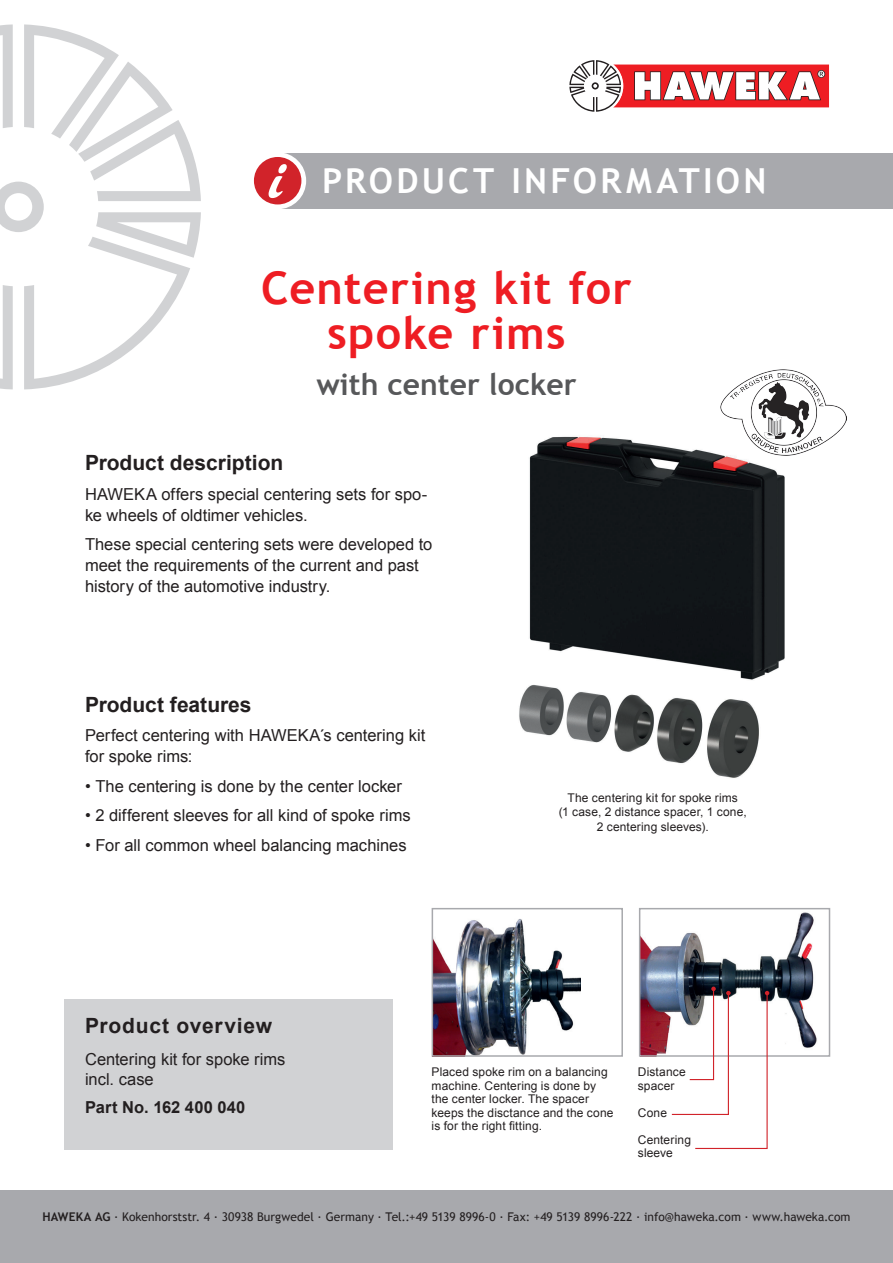
<style>
.page{position:relative;width:893px;height:1263px;background:#fff}
.page>*{position:absolute;margin:0;border:0;box-sizing:border-box;transform-origin:0 0}
.t1{font:700 45px/45px "Trebuchet MS";letter-spacing:.025em;color:#ee1d23;text-align:center}
.t2{font:700 34.5px "Trebuchet MS";letter-spacing:.095em;color:#fff}
.t3{font:700 30px "Trebuchet MS";color:#57585a}
.t4{font:700 21px "Arial";color:#231f20}
.t5{font:700 21px "Arial";letter-spacing:.04em;color:#231f20}
.t6{font:16.5px/21px "Arial";color:#231f20}
.t7{font:700 16.5px "Arial";letter-spacing:.01em;color:#231f20}
.t8{font:12px/13.5px "Arial";letter-spacing:.01em;color:#231f20}
.t9{font:12px "Trebuchet MS";letter-spacing:.005em;color:#231f20}
.s1{font-weight:700}
</style>
<div class="page">
<div style="left:276px;top:153px;width:617px;height:55px;background:#a8a9ad"></div>
<div style="left:249px;top:152px;width:57px;height:57px;background:#fff;border-radius:50%"></div>
<div style="left:254px;top:157px;width:47px;height:47px;background:#d1232a;border-radius:50%"></div>
<svg style="left:268px;top:164px;width:19px;height:34px"></svg>
<div style="left:0;top:1191px;width:893px;height:72px;background:#a8a9ad"></div>
<svg style="left:0;top:24px;width:201px;height:365px"></svg>
<svg style="left:569px;top:60px;width:260px;height:52px"></svg>
<div style="left:64px;top:999px;width:329px;height:151px;background:#d1d2d4"></div>
<img style="left:519px;top:436px;width:266px;height:342px">
<img style="left:435px;top:919px;width:145px;height:135px">
<div style="left:432px;top:908px;width:191px;height:149px;border:2px solid #a8a9ad"></div>
<img style="left:642px;top:912px;width:175px;height:142px">
<div style="left:639px;top:908px;width:191px;height:149px;border:2px solid #a8a9ad"></div>
<svg style="left:671px;top:986px;width:98px;height:163px"></svg>
<img style="left:721px;top:370px;width:125px;height:86px">
<h2 class="t2" style="left:322px;top:159px;width:446px">PRODUCT INFORMATION</h2>
<h1 class="t1" style="left:261px;top:266px;width:372px">Centering kit for spoke rims</h1>
<h3 class="t3" style="left:316px;top:366px;width:262px">with center locker</h3>
<p class="t4" style="left:85px;top:449px;width:200px">Product description</p>
<p class="t6" style="left:85px;top:484px;width:344px">HAWEKA offers special centering sets for spo&shy;ke wheels of oldtimer vehicles.</p>
<p class="t6" style="left:85px;top:534px;width:349px">These special centering sets were developed to meet the requirements of the current and past history of the automotive industry.</p>
<p class="t4" style="left:85px;top:690px;width:168px">Product features</p>
<p class="t6" style="left:85px;top:725px;width:342px">Perfect centering with HAWEKA´s centering kit for spoke rims:</p>
<p class="t6" style="left:85px;top:775px;width:318px">• The centering is done by the center locker</p>
<p class="t6" style="left:85px;top:805px;width:327px">• 2 different sleeves for all kind of spoke rims</p>
<p class="t6" style="left:85px;top:834px;width:323px">• For all common wheel balancing machines</p>
<p class="t8" style="left:559px;top:790px;width:189px;line-height:14.4px;text-align:center">The centering kit for spoke rims<br>(1 case, 2 distance spacer, 1 cone,<br>2 centering sleeves).</p>
<p class="t5" style="left:85px;top:1012px;width:189px">Product overview</p>
<p class="t6" style="left:85px;top:1050px;width:202px;line-height:19.8px">Centering kit for spoke rims incl. case</p>
<p class="t7" style="left:85px;top:1096px;width:162px">Part No. 162 400 040</p>
<p class="t8" style="left:432px;top:1065px;width:183px">Placed spoke rim on a balancing machine. Centering is done by the center locker. The spacer keeps the disctance and the cone is for the right fitting.</p>
<p class="t8" style="left:638px;top:1065px;width:49px">Distance spacer</p>
<p class="t8" style="left:638px;top:1106px;width:31px">Cone</p>
<p class="t8" style="left:638px;top:1133px;width:55px">Centering sleeve</p>
<p class="t9" style="left:42px;top:1209px;width:810px"><span class="s1">HAWEKA AG</span> · Kokenhorststr. 4 · 30938 Burgwedel · Germany · Tel.:+49 5139 8996-0 · Fax: +49 5139 8996-222 · info@haweka.com · www.haweka.com</p>
</div>
